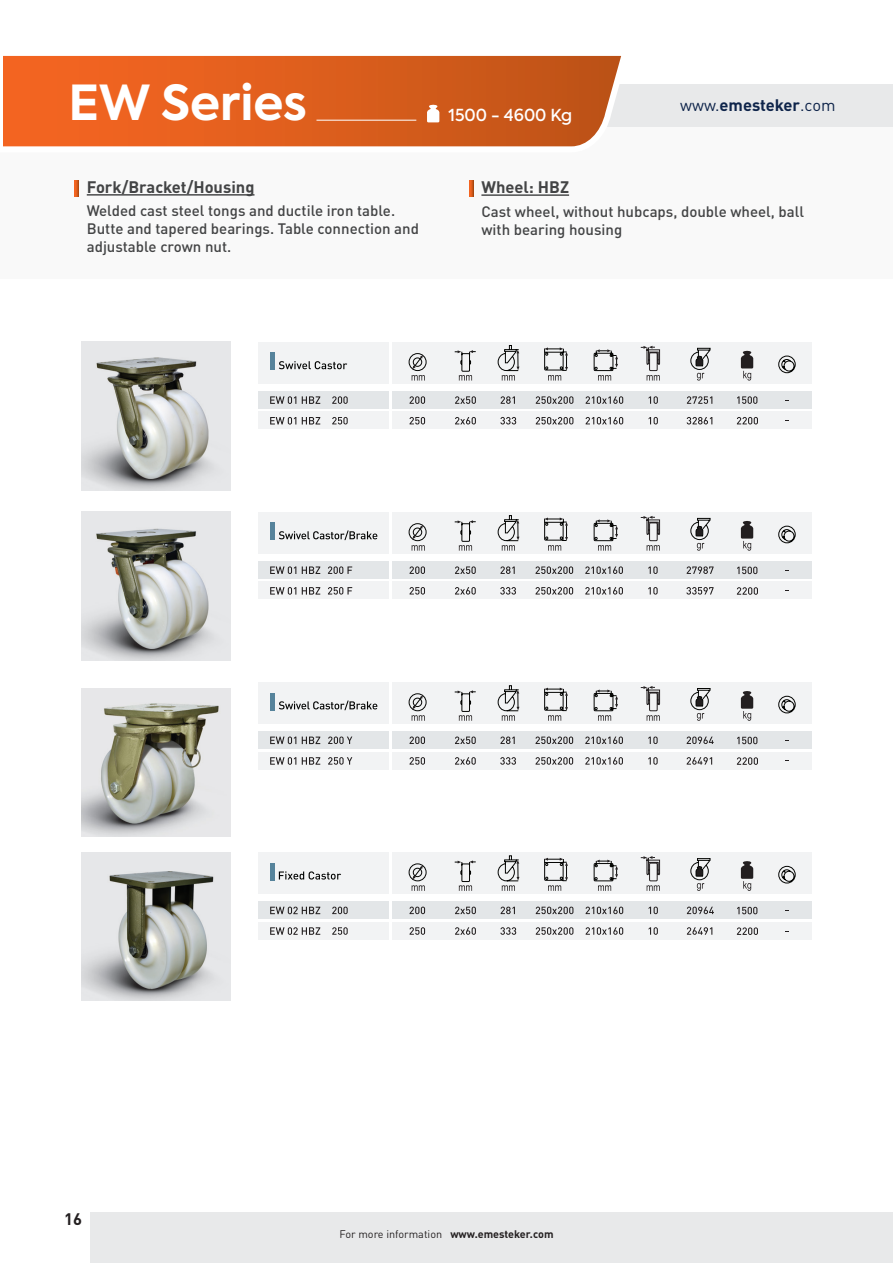
<style>
.page{position:relative;width:893px;height:1263px;background:#fff}
.page>*{position:absolute;margin:0;border:0;box-sizing:border-box;transform-origin:0 0}
.t1{font:700 48px "Axiforma";color:#fff}
.t2{font:700 16.5px "DIN Pro";color:#434445}
.t3{font:700 16.5px "DIN Pro";color:#0e244a}
.t4{font:500 16.5px "Axiforma";color:#fff}
.t5{font:700 16.5px "DIN Pro";color:#231f20}
.t6{font:500 15px/18px "DIN Pro";color:#434445}
.t7{font:10.8px "DIN Pro";color:#231f20}
.s1{font-weight:400}
.s2{font-weight:700}
</style>
<div class="page">
<div style="left:0;top:121px;width:893px;height:157px;background:#f9f9f9"></div>
<hr style="left:481px;top:194px;width:88px;height:2px;background:#434445">
<svg style="left:470px;top:181px;width:4px;height:15px"></svg>
<hr style="left:87px;top:194px;width:167px;height:2px;background:#434445">
<svg style="left:75px;top:181px;width:4px;height:15px"></svg>
<div style="left:402px;top:84px;width:491px;height:42px;background:#e8e9ea"></div>
<svg style="left:3px;top:55px;width:630px;height:92px;background:#dd6528"></svg>
<svg style="left:427px;top:105px;width:12px;height:18px"></svg>
<hr style="left:316px;top:120px;width:100px;height:1px;background:#fff">
<hr style="left:0;top:1212px;width:1px;height:51px;background:#e8e9ea">
<div style="left:91px;top:1212px;width:802px;height:51px;background:#e8e9ea"></div>
<img style="left:81px;top:342px;width:149px;height:148px">
<div style="left:258px;top:391px;width:130px;height:17px;background:#e3e6e8"></div>
<div style="left:258px;top:412px;width:130px;height:17px;background:#f2f3f4"></div>
<div style="left:392px;top:391px;width:419px;height:17px;background:#e3e6e8"></div>
<div style="left:392px;top:412px;width:419px;height:17px;background:#f2f3f4"></div>
<div style="left:258px;top:342px;width:130px;height:42px;background:#f2f3f4"></div>
<hr style="left:270px;top:353px;width:4px;height:17px;background:#56839b">
<svg style="left:270px;top:396px;width:50px;height:8px"></svg>
<svg style="left:270px;top:417px;width:50px;height:8px"></svg>
<svg style="left:332px;top:417px;width:380px;height:7px"></svg>
<div style="left:392px;top:342px;width:419px;height:42px;background:#f2f3f4"></div>
<svg style="left:409px;top:353px;width:17px;height:28px"></svg>
<svg style="left:455px;top:350px;width:21px;height:31px"></svg>
<svg style="left:498px;top:345px;width:21px;height:36px"></svg>
<svg style="left:778px;top:356px;width:18px;height:17px"></svg>
<svg style="left:594px;top:349px;width:24px;height:32px"></svg>
<svg style="left:544px;top:347px;width:24px;height:34px"></svg>
<svg style="left:641px;top:346px;width:19px;height:35px"></svg>
<svg style="left:690px;top:348px;width:20px;height:33px"></svg>
<svg style="left:741px;top:351px;width:12px;height:30px"></svg>
<div style="left:258px;top:731px;width:130px;height:17px;background:#e3e6e8"></div>
<div style="left:258px;top:752px;width:130px;height:17px;background:#f2f3f4"></div>
<div style="left:392px;top:731px;width:419px;height:17px;background:#e3e6e8"></div>
<div style="left:392px;top:752px;width:419px;height:17px;background:#f2f3f4"></div>
<div style="left:258px;top:682px;width:130px;height:42px;background:#f2f3f4"></div>
<hr style="left:270px;top:693px;width:4px;height:17px;background:#56839b">
<svg style="left:270px;top:736px;width:50px;height:8px"></svg>
<svg style="left:270px;top:757px;width:50px;height:8px"></svg>
<svg style="left:328px;top:757px;width:384px;height:8px"></svg>
<div style="left:392px;top:682px;width:419px;height:42px;background:#f2f3f4"></div>
<svg style="left:409px;top:693px;width:17px;height:28px"></svg>
<svg style="left:455px;top:690px;width:21px;height:31px"></svg>
<svg style="left:498px;top:685px;width:21px;height:36px"></svg>
<svg style="left:778px;top:696px;width:18px;height:17px"></svg>
<svg style="left:594px;top:689px;width:24px;height:32px"></svg>
<svg style="left:544px;top:688px;width:24px;height:33px"></svg>
<svg style="left:641px;top:686px;width:19px;height:35px"></svg>
<svg style="left:690px;top:688px;width:20px;height:33px"></svg>
<svg style="left:741px;top:691px;width:12px;height:30px"></svg>
<img style="left:81px;top:852px;width:149px;height:149px">
<div style="left:258px;top:901px;width:130px;height:17px;background:#e3e6e8"></div>
<div style="left:258px;top:922px;width:130px;height:17px;background:#f2f3f4"></div>
<div style="left:392px;top:901px;width:419px;height:17px;background:#e3e6e8"></div>
<div style="left:392px;top:922px;width:419px;height:17px;background:#f2f3f4"></div>
<div style="left:258px;top:852px;width:130px;height:42px;background:#f2f3f4"></div>
<hr style="left:270px;top:863px;width:4px;height:17px;background:#56839b">
<svg style="left:270px;top:907px;width:50px;height:7px"></svg>
<svg style="left:270px;top:927px;width:50px;height:8px"></svg>
<svg style="left:332px;top:927px;width:380px;height:8px"></svg>
<div style="left:392px;top:852px;width:419px;height:42px;background:#f2f3f4"></div>
<svg style="left:409px;top:863px;width:17px;height:28px"></svg>
<svg style="left:455px;top:860px;width:21px;height:31px"></svg>
<svg style="left:498px;top:855px;width:21px;height:36px"></svg>
<svg style="left:778px;top:866px;width:18px;height:17px"></svg>
<svg style="left:594px;top:860px;width:24px;height:31px"></svg>
<svg style="left:544px;top:858px;width:24px;height:33px"></svg>
<svg style="left:641px;top:856px;width:19px;height:35px"></svg>
<svg style="left:690px;top:858px;width:20px;height:33px"></svg>
<svg style="left:741px;top:861px;width:12px;height:30px"></svg>
<img style="left:81px;top:512px;width:149px;height:149px">
<div style="left:258px;top:561px;width:130px;height:17px;background:#e3e6e8"></div>
<div style="left:258px;top:582px;width:130px;height:17px;background:#f2f3f4"></div>
<div style="left:392px;top:561px;width:419px;height:17px;background:#e3e6e8"></div>
<div style="left:392px;top:582px;width:419px;height:17px;background:#f2f3f4"></div>
<div style="left:258px;top:512px;width:130px;height:42px;background:#f2f3f4"></div>
<hr style="left:270px;top:523px;width:4px;height:17px;background:#56839b">
<svg style="left:270px;top:566px;width:50px;height:8px"></svg>
<svg style="left:270px;top:587px;width:50px;height:8px"></svg>
<svg style="left:328px;top:587px;width:386px;height:8px"></svg>
<div style="left:392px;top:512px;width:419px;height:42px;background:#f2f3f4"></div>
<svg style="left:409px;top:523px;width:17px;height:28px"></svg>
<svg style="left:455px;top:520px;width:21px;height:31px"></svg>
<svg style="left:498px;top:515px;width:21px;height:36px"></svg>
<svg style="left:778px;top:526px;width:18px;height:17px"></svg>
<svg style="left:594px;top:519px;width:24px;height:32px"></svg>
<svg style="left:544px;top:517px;width:24px;height:34px"></svg>
<svg style="left:641px;top:516px;width:19px;height:35px"></svg>
<svg style="left:690px;top:518px;width:20px;height:33px"></svg>
<svg style="left:741px;top:521px;width:12px;height:30px"></svg>
<svg style="left:332px;top:396px;width:380px;height:8px"></svg>
<svg style="left:737px;top:417px;width:21px;height:7px"></svg>
<svg style="left:737px;top:396px;width:20px;height:8px"></svg>
<svg style="left:737px;top:587px;width:21px;height:8px"></svg>
<svg style="left:737px;top:567px;width:20px;height:7px"></svg>
<svg style="left:737px;top:757px;width:21px;height:8px"></svg>
<svg style="left:737px;top:737px;width:20px;height:7px"></svg>
<svg style="left:737px;top:927px;width:21px;height:8px"></svg>
<svg style="left:737px;top:907px;width:20px;height:7px"></svg>
<svg style="left:328px;top:566px;width:386px;height:8px"></svg>
<svg style="left:328px;top:736px;width:386px;height:8px"></svg>
<svg style="left:332px;top:907px;width:382px;height:7px"></svg>
<svg style="left:279px;top:361px;width:68px;height:8px"></svg>
<svg style="left:279px;top:530px;width:98px;height:10px"></svg>
<svg style="left:279px;top:871px;width:62px;height:8px"></svg>
<svg style="left:279px;top:700px;width:98px;height:10px"></svg>
<img style="left:81px;top:688px;width:149px;height:149px">
<h1 class="t1" style="left:69px;top:70px;width:240px">EW Series</h1>
<p class="t2" style="left:87px;top:173px;width:169px">Fork/Bracket/Housing</p>
<p class="t6" style="left:87px;top:200px;width:334px">Welded cast steel tongs and ductile iron table.<br>Butte and tapered bearings. Table connection and adjustable crown nut.</p>
<p class="t4" style="left:448px;top:104px;width:125px">1500 - 4600 Kg</p>
<p class="t2" style="left:481px;top:173px;width:89px">Wheel: HBZ</p>
<p class="t3" style="left:680px;top:91px;width:157px"><span class="s1">www.</span>emesteker<span class="s1">.com</span></p>
<p class="t6" style="left:481px;top:200px;width:324px">Cast wheel, without hubcaps, double wheel, ball with bearing housing</p>
<p class="t5" style="left:64px;top:1205px;width:19px">16</p>
<p class="t7" style="left:339px;top:1226px;width:216px">For more information <span class="s2">www.emesteker.com</span></p>
</div>
